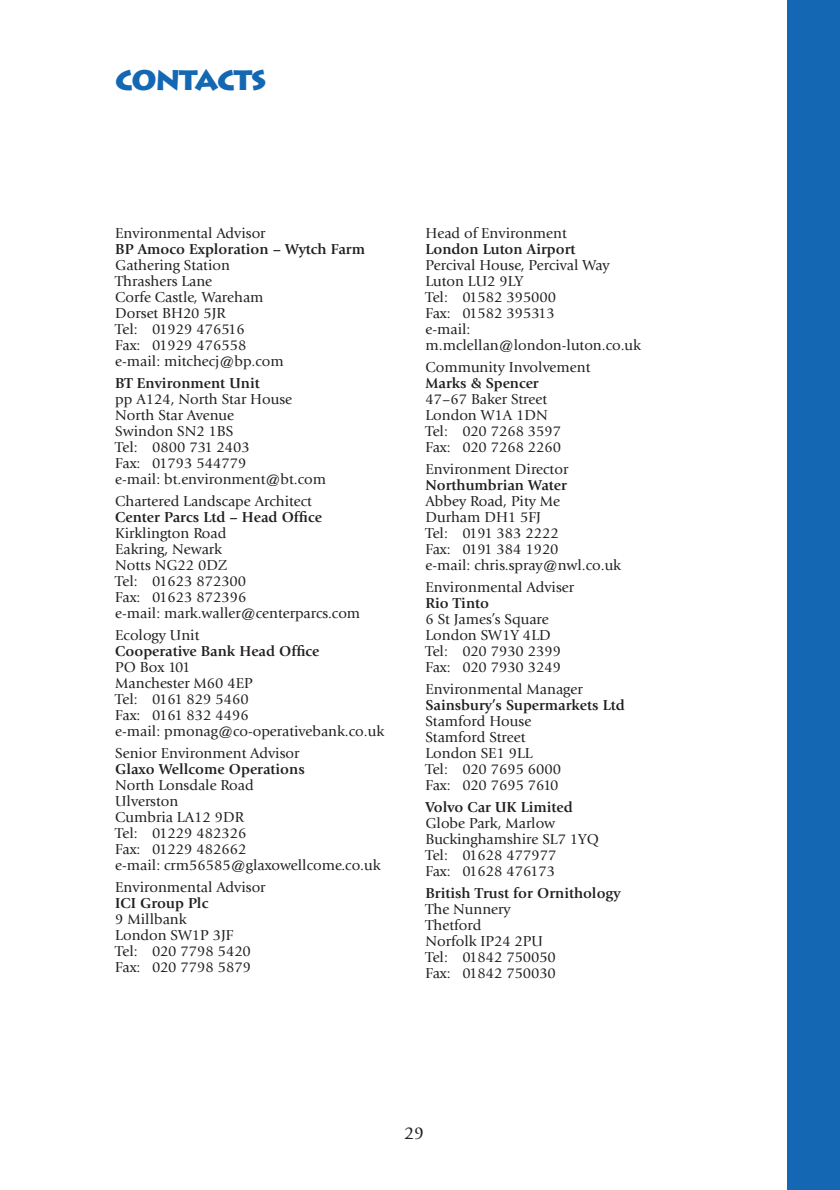
<style>
.page{position:relative;width:840px;height:1190px;background:#fff}
.page>*{position:absolute;margin:0;border:0;box-sizing:border-box;transform-origin:0 0}
.t1{font:900 28px "Lithos";letter-spacing:-.05em;color:#1468b3}
.t2{font:18px "Giovanni";color:#231f20}
.t3{font:15px/16px "Giovanni";color:#231f20}
.t4{font:700 15px "Giovanni";color:#231f20}
</style>
<div class="page">
<div style="left:787px;top:0;width:53px;height:1190px;background:#1468b3"></div>
<h1 class="t1" style="left:115px;top:64px;width:153px">CONTACTS</h1>
<p class="t3" style="left:115px;top:226px;width:152px">Environmental Advisor</p>
<p class="t4" style="left:115px;top:243px;width:251px">BP Amoco Exploration – Wytch Farm</p>
<p class="t3" style="left:115px;top:258px;width:170px">Gathering Station<br>Thrashers Lane<br>Corfe Castle, Wareham<br>Dorset BH20 5JR<br>Tel: 01929 476516<br>Fax: 01929 476558 e-mail: mitchecj@bp.com</p>
<p class="t4" style="left:115px;top:377px;width:146px">BT Environment Unit</p>
<p class="t3" style="left:115px;top:392px;width:212px">pp A124, North Star House<br>North Star Avenue<br>Swindon SN2 1BS<br>Tel: 0800 731 2403<br>Fax: 01793 544779<br>e-mail: bt.environment@bt.com</p>
<p class="t3" style="left:115px;top:494px;width:198px">Chartered Landscape Architect</p>
<p class="t4" style="left:115px;top:511px;width:208px">Center Parcs Ltd – Head Office</p>
<p class="t3" style="left:115px;top:526px;width:247px">Kirklington Road<br>Eakring, Newark<br>Notts NG22 0DZ<br>Tel: 01623 872300<br>Fax: 01623 872396<br>e-mail: mark.waller@centerparcs.com</p>
<p class="t3" style="left:115px;top:628px;width:86px">Ecology Unit</p>
<p class="t4" style="left:115px;top:645px;width:206px">Cooperative Bank Head Office</p>
<p class="t3" style="left:115px;top:660px;width:270px">PO Box 101<br>Manchester M60 4EP<br>Tel: 0161 829 5460<br>Fax: 0161 832 4496<br>e-mail: pmonag@co-operativebank.co.uk</p>
<p class="t3" style="left:115px;top:746px;width:186px">Senior Environment Advisor</p>
<p class="t4" style="left:115px;top:763px;width:191px">Glaxo Wellcome Operations</p>
<p class="t3" style="left:115px;top:778px;width:267px">North Lonsdale Road<br>Ulverston<br>Cumbria LA12 9DR<br>Tel: 01229 482326<br>Fax: 01229 482662<br>e-mail: crm56585@glaxowellcome.co.uk</p>
<p class="t3" style="left:115px;top:880px;width:152px">Environmental Advisor</p>
<p class="t4" style="left:115px;top:897px;width:95px">ICI Group Plc</p>
<p class="t3" style="left:115px;top:912px;width:137px">9 Millbank<br>London SW1P 3JF<br>Tel: 020 7798 5420<br>Fax: 020 7798 5879</p>
<p class="t3" style="left:425px;top:226px;width:143px">Head of Environment</p>
<p class="t4" style="left:425px;top:243px;width:152px">London Luton Airport</p>
<p class="t3" style="left:425px;top:258px;width:217px">Percival House, Percival Way<br>Luton LU2 9LY<br>Tel: 01582 395000<br>Fax: 01582 395313<br>e-mail: m.mclellan@london-luton.co.uk</p>
<p class="t3" style="left:425px;top:360px;width:167px">Community Involvement</p>
<p class="t4" style="left:425px;top:377px;width:115px">Marks &amp; Spencer</p>
<p class="t3" style="left:425px;top:392px;width:137px">47–67 Baker Street<br>London W1A 1DN<br>Tel: 020 7268 3597<br>Fax: 020 7268 2260</p>
<p class="t3" style="left:425px;top:462px;width:144px">Environment Director</p>
<p class="t4" style="left:425px;top:479px;width:143px">Northumbrian Water</p>
<p class="t3" style="left:425px;top:494px;width:197px">Abbey Road, Pity Me<br>Durham DH1 5FJ<br>Tel: 0191 383 2222<br>Fax: 0191 384 1920<br>e-mail: chris.spray@nwl.co.uk</p>
<p class="t3" style="left:425px;top:580px;width:150px">Environmental Adviser</p>
<p class="t4" style="left:425px;top:597px;width:65px">Rio Tinto</p>
<p class="t3" style="left:425px;top:612px;width:137px">6 St James’s Square<br>London SW1Y 4LD<br>Tel: 020 7930 2399<br>Fax: 020 7930 3249</p>
<p class="t3" style="left:425px;top:682px;width:159px">Environmental Manager</p>
<p class="t4" style="left:425px;top:699px;width:201px">Sainsbury’s Supermarkets Ltd</p>
<p class="t3" style="left:425px;top:714px;width:137px">Stamford House<br>Stamford Street<br>London SE1 9LL<br>Tel: 020 7695 6000<br>Fax: 020 7695 7610</p>
<p class="t4" style="left:425px;top:801px;width:149px">Volvo Car UK Limited</p>
<p class="t3" style="left:425px;top:816px;width:175px">Globe Park, Marlow<br>Buckinghamshire SL7 1YQ<br>Tel: 01628 477977<br>Fax: 01628 476173</p>
<p class="t4" style="left:425px;top:887px;width:197px">British Trust for Ornithology</p>
<p class="t3" style="left:425px;top:902px;width:132px">The Nunnery<br>Thetford<br>Norfolk IP24 2PU<br>Tel: 01842 750050<br>Fax: 01842 750030</p>
<p class="t2" style="left:404px;top:1126px;width:21px">29</p>
</div>
